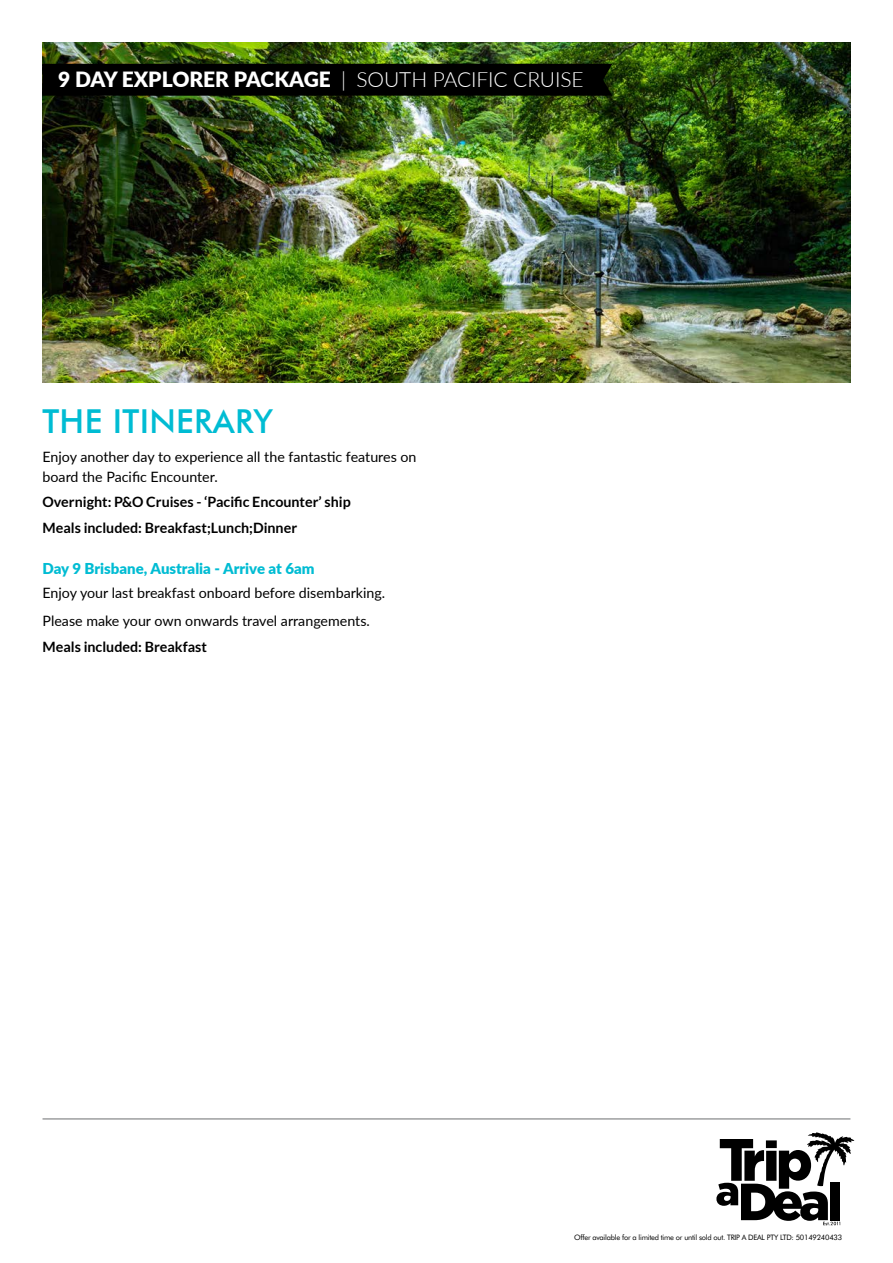
<style>
.page{position:relative;width:893px;height:1263px;background:#fff}
.page>*{position:absolute;margin:0;border:0;box-sizing:border-box;transform-origin:0 0}
.t1{font:500 33px "Futura BT";letter-spacing:.01em;color:#00bcd3}
.t2{font:900 21px "Lato";color:#fff}
.t3{font:900 15px "Lato";color:#00bcd3}
.t4{font:14.25px/19.5px "Lato";color:#000}
.t5{font:700 14.25px/25.8px "Lato";color:#000}
.t6{font:7.5px "Futura BT";letter-spacing:-.03em;color:#000}
.s1{font-weight:300}
</style>
<div class="page">
<svg style="left:716px;top:1132px;width:138px;height:93px"></svg>
<hr style="left:43px;top:1119px;width:807px;height:1px;background:#6d6e71">
<img style="left:43px;top:43px;width:807px;height:340px">
<div style="left:43px;top:64px;width:569px;height:32px;background:#000"></div>
<h2 class="t2" style="left:58px;top:63px;width:527px">9 DAY EXPLORER PACKAGE <span class="s1">| SOUTH PACIFIC CRUISE</span></h2>
<h1 class="t1" style="left:43px;top:402px;width:232px">THE ITINERARY</h1>
<p class="t4" style="left:43px;top:447px;width:376px">Enjoy another day to experience all the fantastic features on board the Pacific Encounter.</p>
<p class="t5" style="left:43px;top:489px;width:310px">Overnight: P&amp;O Cruises - ‘Pacific Encounter’ ship<br>Meals included: Breakfast;Lunch;Dinner</p>
<p class="t3" style="left:43px;top:557px;width:274px">Day 9 Brisbane, Australia - Arrive at 6am</p>
<p class="t4" style="left:43px;top:578px;width:344px;line-height:28px">Enjoy your last breakfast onboard before disembarking.<br>Please make your own onwards travel arrangements.</p>
<p class="t5" style="left:43px;top:633px;width:166px">Meals included: Breakfast</p>
<p class="t6" style="left:574px;top:1232px;width:269px">Offer available for a limited time or until sold out. TRIP A DEAL PTY LTD: 50149240433</p>
</div>
